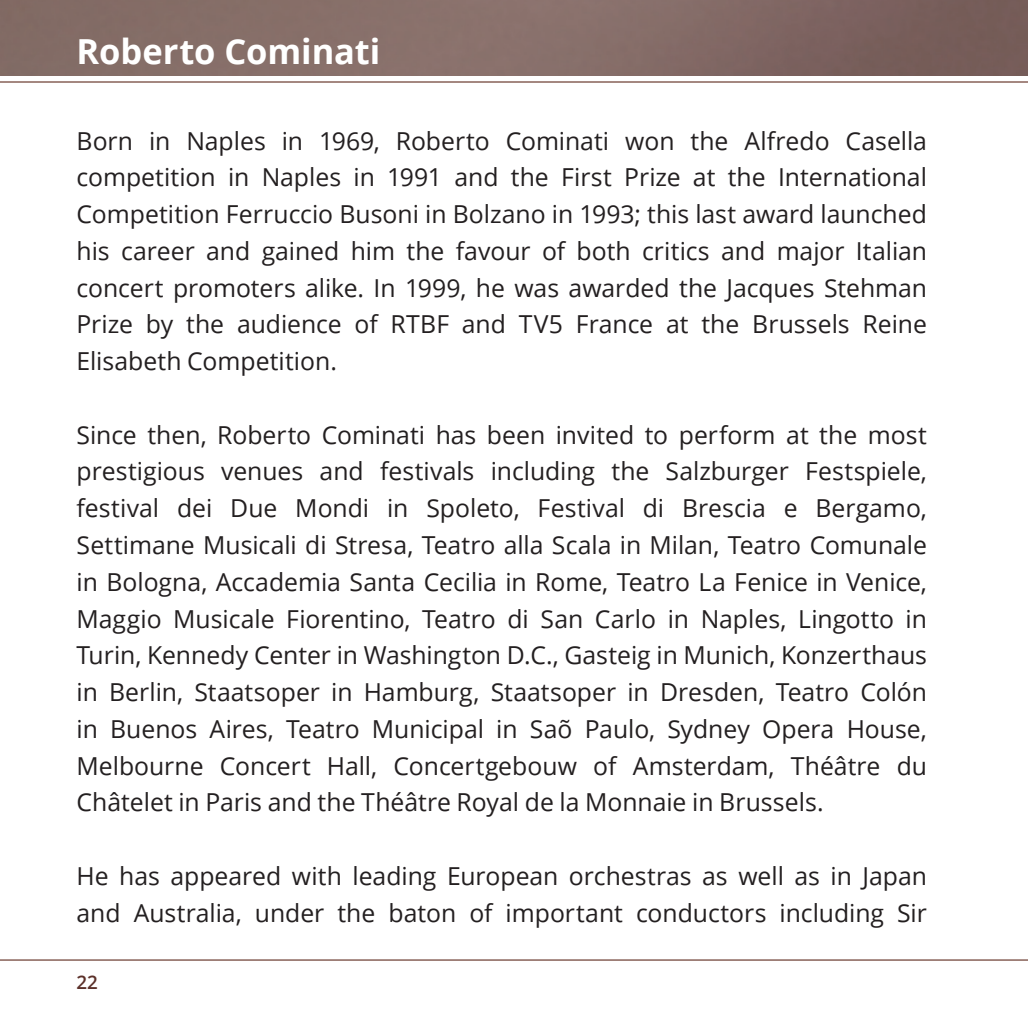
<style>
.page{position:relative;width:1028px;height:1021px;background:#fff}
.page>*{position:absolute;margin:0;border:0;box-sizing:border-box;transform-origin:0 0}
.t1{font:700 34.5px "Open Sans";letter-spacing:-.005em;color:#fff}
.t2{font:24.6px/36.9px "Open Sans";color:#231f20;text-align:justify}
.t3{font:600 18.6px "Open Sans";color:#5c312a}
</style>
<div class="page">
<hr style="left:0;top:959px;width:1028px;height:1px;background:#886158">
<hr style="left:0;top:81px;width:1028px;height:2px;background:#886158">
<img style="left:0;top:0;width:1028px;height:75px">
<h1 class="t1" style="left:77px;top:27px;width:305px">Roberto Cominati</h1>
<p class="t2" style="left:77px;top:121px;width:852px">Born in Naples in 1969, Roberto Cominati won the Alfredo Casella competition in Naples in 1991 and the First Prize at the International Competition Ferruccio Busoni in Bolzano in 1993; this last award launched his career and gained him the favour of both critics and major Italian concert promoters alike. In 1999, he was awarded the Jacques Stehman Prize by the audience of RTBF and TV5 France at the Brussels Reine Elisabeth Competition.</p>
<p class="t2" style="left:77px;top:415px;width:852px">Since then, Roberto Cominati has been invited to perform at the most prestigious venues and festivals including the Salzburger Festspiele, festival dei Due Mondi in Spoleto, Festival di Brescia e Bergamo, Settimane Musicali di Stresa, Teatro alla Scala in Milan, Teatro Comunale in Bologna, Accademia Santa Cecilia in Rome, Teatro La Fenice in Venice, Maggio Musicale Fiorentino, Teatro di San Carlo in Naples, Lingotto in Turin, Kennedy Center in Washington D.C., Gasteig in Munich, Konzerthaus in Berlin, Staatsoper in Hamburg, Staatsoper in Dresden, Teatro Colón in Buenos Aires, Teatro Municipal in Saõ Paulo, Sydney Opera House, Melbourne Concert Hall, Concertgebouw of Amsterdam, Théâtre du Châtelet in Paris and the Théâtre Royal de la Monnaie in Brussels.</p>
<p class="t2" style="left:77px;top:856px;width:852px">He has appeared with leading European orchestras as well as in Japan and Australia, under the baton of important conductors including Sir</p>
<p class="t3" style="left:77px;top:969px;width:23px">22</p>
</div>
